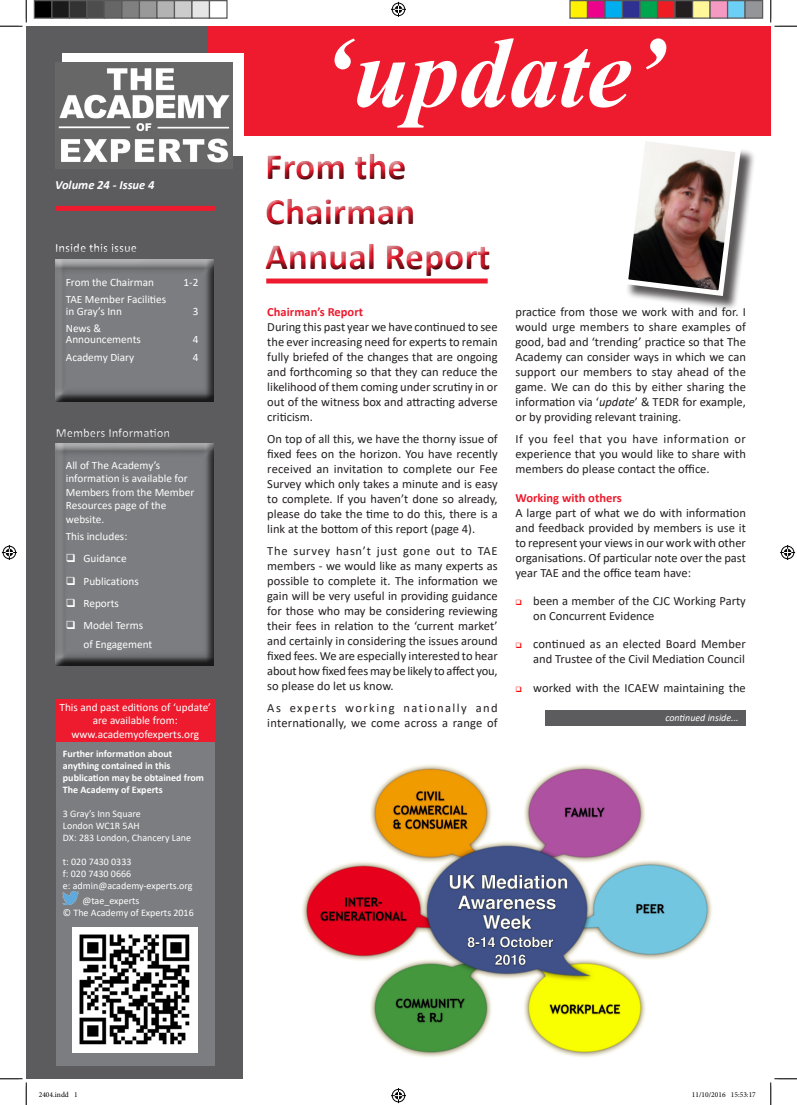
<style>
.page{position:relative;width:797px;height:1105px;background:#fff}
.page>*{position:absolute;margin:0;border:0;box-sizing:border-box;transform-origin:0 0}
.Announce_Text{font:italic 700 100px "Times New Roman";color:#fff}
.t1{font:700 37.5px/45px "Calibri";color:#ed1b2d}
.From_the_Chairman{font:12.5px/15px "Calibri";color:#231f20;text-align:justify}
.From_the_Chairman-2{font:12.5px/15px "Calibri";letter-spacing:.02em;color:#231f20}
.t2{font:700 12.5px "Calibri";color:#fff}
.From_the_Chairman-3{font:700 12.5px "Calibri";color:#ed1b2d}
.t3{font:italic 700 12.5px "Calibri";color:#fff}
.t4{font:11.25px/13.5px "Calibri";color:#fff}
.t5{font:10px "Calibri";color:#fff}
.t6{font:700 10px/12px "Calibri";color:#fff}
.t7{font:italic 10px "Calibri";color:#fff}
.t8{font:7.5px "Minion Pro";color:#000}
.s1{font-style:italic}
</style>
<div class="page">
<div style="left:258px;top:148px;width:241px;height:137px;background:#231f20;opacity:.75"></div>
<div style="left:26px;top:26px;width:217px;height:1053px;background:#5c5c5f"></div>
<div style="left:55px;top:206px;width:160px;height:5px;background:#ed1b2d"></div>
<div style="left:50px;top:241px;width:173px;height:163px;background:#231f20;opacity:.75"></div>
<div style="left:266px;top:278px;width:221px;height:5px;background:#ed1b2d"></div>
<div style="left:625px;top:137px;width:131px;height:174px;background:#231f20;opacity:.75"></div>
<svg style="left:625px;top:137px;width:118px;height:162px"></svg>
<div style="left:207px;top:26px;width:563px;height:110px;background:#ed1b2d"></div>
<div style="left:63px;top:53px;width:181px;height:103px;background:#fff"></div>
<img style="left:55px;top:62px;width:177px;height:107px">
<div style="left:50px;top:426px;width:173px;height:240px;background:#231f20;opacity:.75"></div>
<div style="left:56px;top:699px;width:159px;height:42px;background:#ed1b2d"></div>
<div style="left:56px;top:742px;width:159px;height:323px;background:#7b7d80"></div>
<img style="left:63px;top:891px;width:16px;height:13px">
<img style="left:73px;top:927px;width:125px;height:125px">
<div style="left:545px;top:710px;width:201px;height:15px;background:#5c5c5f"></div>
<img style="left:302px;top:764px;width:410px;height:294px">
<svg style="left:0;top:0;width:27px;height:27px"></svg>
<svg style="left:0;top:1078px;width:27px;height:27px"></svg>
<svg style="left:770px;top:0;width:27px;height:27px"></svg>
<svg style="left:770px;top:1078px;width:27px;height:27px"></svg>
<svg style="left:391px;top:2px;width:15px;height:15px"></svg>
<svg style="left:391px;top:1088px;width:15px;height:15px"></svg>
<svg style="left:2px;top:545px;width:15px;height:15px"></svg>
<svg style="left:780px;top:545px;width:15px;height:15px"></svg>
<div style="left:34px;top:1px;width:18px;height:17px;background:#000"></div>
<div style="left:34px;top:0;width:18px;height:19px;border:1px solid #595959"></div>
<div style="left:52px;top:1px;width:17px;height:17px;background:#1a1a1a"></div>
<div style="left:51px;top:0;width:19px;height:19px;border:1px solid #595959"></div>
<div style="left:69px;top:1px;width:18px;height:17px;background:#333"></div>
<div style="left:69px;top:0;width:19px;height:19px;border:1px solid #595959"></div>
<div style="left:87px;top:1px;width:17px;height:17px;background:#4d4d4d"></div>
<div style="left:86px;top:0;width:19px;height:19px;border:1px solid #595959"></div>
<div style="left:104px;top:1px;width:18px;height:17px;background:#666"></div>
<div style="left:104px;top:0;width:18px;height:19px;border:1px solid #595959"></div>
<div style="left:122px;top:1px;width:17px;height:17px;background:#808080"></div>
<div style="left:121px;top:0;width:19px;height:19px;border:1px solid #595959"></div>
<div style="left:139px;top:1px;width:18px;height:17px;background:#999"></div>
<div style="left:139px;top:0;width:19px;height:19px;border:1px solid #595959"></div>
<div style="left:157px;top:1px;width:17px;height:17px;background:#b3b3b3"></div>
<div style="left:156px;top:0;width:19px;height:19px;border:1px solid #595959"></div>
<div style="left:174px;top:1px;width:18px;height:17px;background:#ccc"></div>
<div style="left:174px;top:0;width:18px;height:19px;border:1px solid #595959"></div>
<div style="left:192px;top:1px;width:17px;height:17px;background:#e6e6e6"></div>
<div style="left:191px;top:0;width:19px;height:19px;border:1px solid #595959"></div>
<div style="left:209px;top:0;width:19px;height:19px;border:1px solid #595959"></div>
<div style="left:570px;top:1px;width:17px;height:17px;background:#fff101"></div>
<div style="left:569px;top:0;width:19px;height:19px;border:1px solid #595959"></div>
<div style="left:587px;top:1px;width:18px;height:17px;background:#ed028c"></div>
<div style="left:587px;top:0;width:18px;height:19px;border:1px solid #595959"></div>
<div style="left:605px;top:1px;width:17px;height:17px;background:#00aeef"></div>
<div style="left:604px;top:0;width:19px;height:19px;border:1px solid #595959"></div>
<div style="left:622px;top:1px;width:18px;height:17px;background:#2e3092"></div>
<div style="left:622px;top:0;width:18px;height:19px;border:1px solid #595959"></div>
<div style="left:640px;top:1px;width:17px;height:17px;background:#00a54f"></div>
<div style="left:639px;top:0;width:19px;height:19px;border:1px solid #595959"></div>
<div style="left:657px;top:1px;width:18px;height:17px;background:#ee1d23"></div>
<div style="left:657px;top:0;width:18px;height:19px;border:1px solid #595959"></div>
<div style="left:675px;top:1px;width:17px;height:17px;background:#231f20"></div>
<div style="left:674px;top:0;width:19px;height:19px;border:1px solid #595959"></div>
<div style="left:692px;top:1px;width:18px;height:17px;background:#fff79a"></div>
<div style="left:692px;top:0;width:18px;height:19px;border:1px solid #595959"></div>
<div style="left:710px;top:1px;width:17px;height:17px;background:#f499c2"></div>
<div style="left:709px;top:0;width:19px;height:19px;border:1px solid #595959"></div>
<div style="left:727px;top:1px;width:18px;height:17px;background:#6bcff6"></div>
<div style="left:727px;top:0;width:18px;height:19px;border:1px solid #595959"></div>
<div style="left:745px;top:1px;width:17px;height:17px;background:#939598"></div>
<div style="left:744px;top:0;width:19px;height:19px;border:1px solid #595959"></div>
<p class="t3" style="left:55px;top:176px;width:101px">Volume 24 - Issue 4</p>
<p class="t2" style="left:55px;top:239px;width:83px">Inside this issue</p>
<p class="t4" style="left:66px;top:276px;width:90px">From the Chairman</p>
<p class="t4" style="left:183px;top:276px;width:16px">1-2</p>
<p class="t4" style="left:66px;top:294px;width:102px;line-height:11.2px">TAE Member Facilities in Gray’s Inn</p>
<p class="t4" style="left:193px;top:304px;width:7px">3</p>
<p class="t4" style="left:66px;top:323px;width:76px;line-height:11.2px">News &amp;<br>Announcements</p>
<p class="t4" style="left:193px;top:333px;width:7px">4</p>
<p class="t4" style="left:66px;top:351px;width:70px">Academy Diary</p>
<p class="t4" style="left:193px;top:351px;width:7px">4</p>
<p class="t2" style="left:56px;top:424px;width:116px">Members Information</p>
<p class="t4" style="left:66px;top:459px;width:130px">All of The Academy’s information is available for<br>Members from the Member<br>Resources page of the website.</p>
<p class="t4" style="left:66px;top:530px;width:63px">This includes:</p>
<p class="t4" style="left:66px;top:552px;width:62px">❑ Guidance</p>
<p class="t4" style="left:66px;top:575px;width:75px">❑ Publications</p>
<p class="t4" style="left:66px;top:597px;width:55px">❑ Reports</p>
<p class="t4" style="left:83px;top:617px;width:70px;line-height:18.8px;text-indent:-18px">❑ Model Terms of Engagement</p>
<p class="t4" style="left:59px;top:701px;width:153px;text-align:center">This and past editions of ‘update’ are available from: www.academyofexperts.org</p>
<p class="t6" style="left:63px;top:748px;width:142px">Further information about anything contained in this publication may be obtained from<br>The Academy of Experts</p>
<p class="t5" style="left:63px;top:807px;width:79px">3 Gray’s Inn Square</p>
<p class="t5" style="left:63px;top:819px;width:78px">London WC1R 5AH</p>
<p class="t5" style="left:63px;top:831px;width:130px">DX: 283 London, Chancery Lane</p>
<p class="t5" style="left:63px;top:855px;width:70px">t: 020 7430 0333</p>
<p class="t5" style="left:63px;top:867px;width:70px">f: 020 7430 0666</p>
<p class="t5" style="left:63px;top:879px;width:131px">e: admin@academy-experts.org</p>
<p class="t5" style="left:82px;top:894px;width:59px">@tae_experts</p>
<p class="t5" style="left:63px;top:906px;width:132px">© The Academy of Experts 2016</p>
<p class="Announce_Text" style="left:320px;top:3px;width:346px">‘update’</p>
<h2 class="t1" style="left:265px;top:146px;width:227px">From the<br>Chairman<br>Annual Report</h2>
<p class="From_the_Chairman-3" style="left:267px;top:303px;width:97px">Chairman’s Report</p>
<p class="From_the_Chairman" style="left:267px;top:319px;width:232px">During this past year we have continued to see the ever increasing need for experts to remain fully briefed of the changes that are ongoing and forthcoming so that they can reduce the likelihood of them coming under scrutiny in or out of the witness box and attracting adverse criticism.</p>
<p class="From_the_Chairman" style="left:267px;top:431px;width:232px">On top of all this, we have the thorny issue of fixed fees on the horizon. You have recently received an invitation to complete our Fee Survey which only takes a minute and is easy to complete. If you haven’t done so already, please do take the time to do this, there is a link at the bottom of this report (page 4).</p>
<p class="From_the_Chairman" style="left:267px;top:544px;width:232px">The survey hasn’t just gone out to TAE members - we would like as many experts as possible to complete it. The information we gain will be very useful in providing guidance for those who may be considering reviewing their fees in relation to the ‘current market’ and certainly in considering the issues around fixed fees. We are especially interested to hear about how fixed fees may be likely to affect you, so please do let us know.</p>
<p class="From_the_Chairman-2" style="left:267px;top:701px;width:232px">As experts working nationally and internationally, we come across a range of</p>
<p class="From_the_Chairman" style="left:515px;top:304px;width:232px">practice from those we work with and for. I would urge members to share examples of good, bad and ‘trending’ practice so that The Academy can consider ways in which we can support our members to stay ahead of the game. We can do this by either sharing the information via ‘<span class="s1">update</span>’ &amp; TEDR for example, or by providing relevant training.</p>
<p class="From_the_Chairman" style="left:515px;top:431px;width:232px">If you feel that you have information or experience that you would like to share with members do please contact the office.</p>
<p class="From_the_Chairman-3" style="left:515px;top:489px;width:108px">Working with others</p>
<p class="From_the_Chairman" style="left:515px;top:506px;width:232px">A large part of what we do with information and feedback provided by members is use it to represent your views in our work with other organisations. Of particular note over the past year TAE and the office team have:</p>
<p class="From_the_Chairman" style="left:533px;top:594px;width:214px">been a member of the CJC Working Party on Concurrent Evidence</p>
<p class="From_the_Chairman" style="left:533px;top:637px;width:214px">continued as an elected Board Member and Trustee of the Civil Mediation Council</p>
<p class="From_the_Chairman" style="left:533px;top:681px;width:214px">worked with the ICAEW maintaining the</p>
<p class="t7" style="left:665px;top:711px;width:75px">continued inside...</p>
<p class="t8" style="left:39px;top:1090px;width:40px">2404.indd 1</p>
<p class="t8" style="left:692px;top:1090px;width:65px">11/10/2016 15:53:17</p>
</div>
